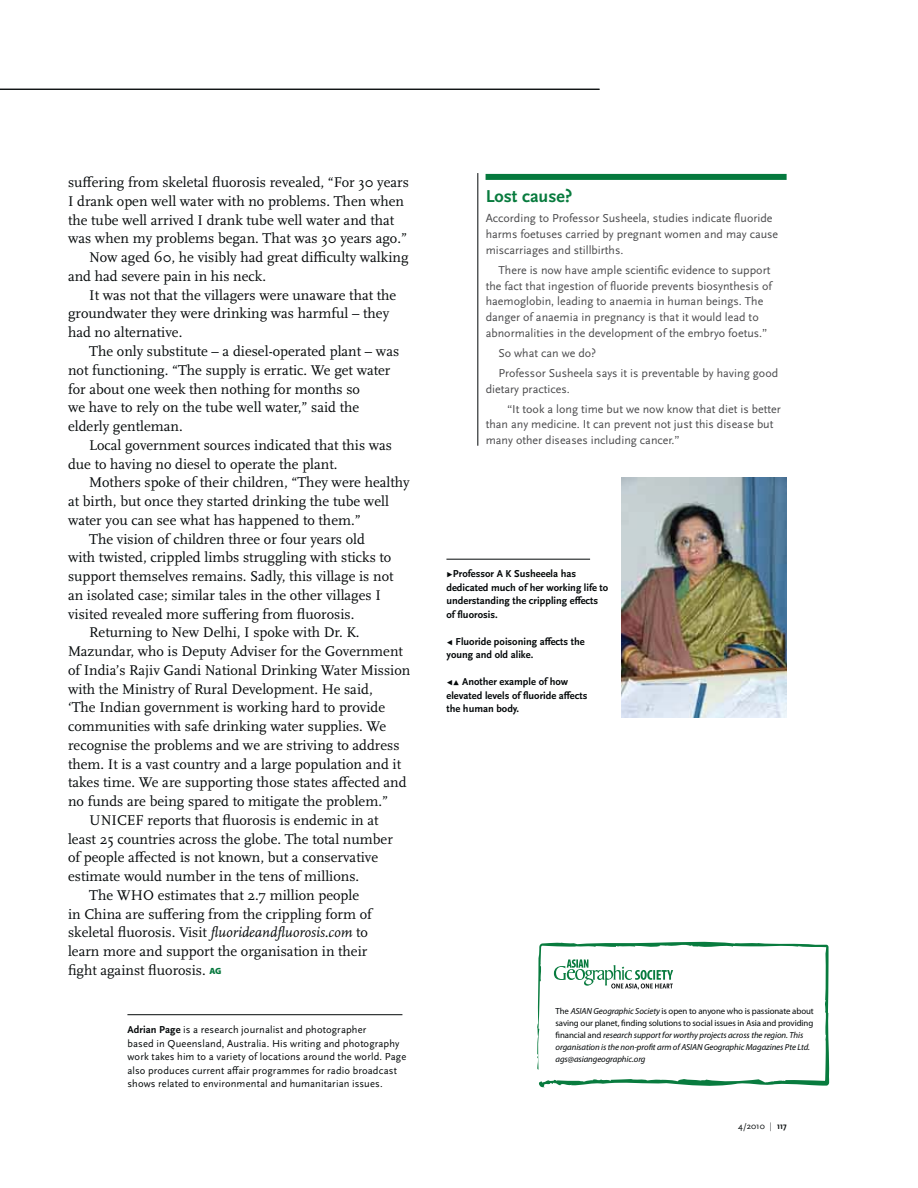
<style>
.page{position:relative;width:918px;height:1188px;background:#fff}
.page>*{position:absolute;margin:0;border:0;box-sizing:border-box;transform-origin:0 0}
.t1{font:700 18px "Scala Sans OT";color:#087b3e}
.t2{font:14.7px "Scala OT";color:#040809}
.t3{font:12px/15.8px "Scala Sans OT";color:#4b4b4d}
.t4{font:10.5px/13.5px "Scala Sans OT";letter-spacing:.01em;color:#040809}
.t5{font:700 10.5px/13.5px "Scala Sans OT";color:#040809}
.t6{font:9px "Scala Sans OT";color:#040809}
.t7{font:italic 8.85px/12px "Myriad Pro";letter-spacing:-.01em;color:#040809}
.s1{font-style:italic}
.s2{font-family:"Myriad Pro";font-weight:900;font-size:9px;color:#06783d}
.s3{font-weight:700}
.s4{font-family:"Scala OT";font-weight:400}
.s5{font-style:normal}
.s6{font-family:"Helvetica Neue"}
.s7{font-weight:300}
.s8{font-weight:700;font-stretch:condensed}
</style>
<div class="page">
<hr style="left:0;top:89px;width:600px;height:1px;background:#040809">
<hr style="left:478px;top:173px;width:1px;height:273px;background:#040809">
<div style="left:486px;top:174px;width:301px;height:6px;background:#05793e"></div>
<hr style="left:446px;top:559px;width:144px;height:1px;background:#040809">
<hr style="left:127px;top:1014px;width:275px;height:1px;background:#040809">
<img style="left:622px;top:477px;width:165px;height:241px">
<svg style="left:537px;top:941px;width:293px;height:146px"></svg>
<p class="t2" style="left:68px;top:176px;width:342px">suffering from skeletal fluorosis revealed, “For 30 years</p>
<p class="t2" style="left:68px;top:195px;width:338px">I drank open well water with no problems. Then when</p>
<p class="t2" style="left:68px;top:214px;width:328px">the tube well arrived I drank tube well water and that</p>
<p class="t2" style="left:68px;top:232px;width:341px">was when my problems began. That was 30 years ago.”</p>
<p class="t2" style="left:89px;top:251px;width:321px">Now aged 60, he visibly had great difficulty walking</p>
<p class="t2" style="left:68px;top:270px;width:200px">and had severe pain in his neck.</p>
<p class="t2" style="left:89px;top:289px;width:309px">It was not that the villagers were unaware that the</p>
<p class="t2" style="left:68px;top:307px;width:323px">groundwater they were drinking was harmful – they</p>
<p class="t2" style="left:68px;top:326px;width:116px">had no alternative.</p>
<p class="t2" style="left:89px;top:345px;width:311px">The only substitute – a diesel-operated plant – was</p>
<p class="t2" style="left:68px;top:364px;width:324px">not functioning. “The supply is erratic. We get water</p>
<p class="t2" style="left:68px;top:382px;width:294px">for about one week then nothing for months so</p>
<p class="t2" style="left:68px;top:401px;width:293px">we have to rely on the tube well water,” said the</p>
<p class="t2" style="left:68px;top:420px;width:116px">elderly gentleman.</p>
<p class="t2" style="left:89px;top:439px;width:304px">Local government sources indicated that this was</p>
<p class="t2" style="left:68px;top:457px;width:271px">due to having no diesel to operate the plant.</p>
<p class="t2" style="left:89px;top:476px;width:322px">Mothers spoke of their children, “They were healthy</p>
<p class="t2" style="left:68px;top:495px;width:322px">at birth, but once they started drinking the tube well</p>
<p class="t2" style="left:68px;top:514px;width:294px">water you can see what has happened to them.”</p>
<p class="t2" style="left:89px;top:532px;width:277px">The vision of children three or four years old</p>
<p class="t2" style="left:68px;top:551px;width:325px">with twisted, crippled limbs struggling with sticks to</p>
<p class="t2" style="left:68px;top:570px;width:327px">support themselves remains. Sadly, this village is not</p>
<p class="t2" style="left:68px;top:589px;width:314px">an isolated case; similar tales in the other villages I</p>
<p class="t2" style="left:68px;top:608px;width:288px">visited revealed more suffering from fluorosis.</p>
<p class="t2" style="left:89px;top:626px;width:272px">Returning to New Delhi, I spoke with Dr. K.</p>
<p class="t2" style="left:68px;top:645px;width:336px">Mazundar, who is Deputy Adviser for the Government</p>
<p class="t2" style="left:68px;top:664px;width:344px">of India’s Rajiv Gandi National Drinking Water Mission</p>
<p class="t2" style="left:68px;top:683px;width:306px">with the Ministry of Rural Development. He said,</p>
<p class="t2" style="left:68px;top:701px;width:319px">‘The Indian government is working hard to provide</p>
<p class="t2" style="left:68px;top:720px;width:320px">communities with safe drinking water supplies. We</p>
<p class="t2" style="left:68px;top:739px;width:333px">recognise the problems and we are striving to address</p>
<p class="t2" style="left:68px;top:758px;width:335px">them. It is a vast country and a large population and it</p>
<p class="t2" style="left:68px;top:776px;width:340px">takes time. We are supporting those states affected and</p>
<p class="t2" style="left:68px;top:795px;width:322px">no funds are being spared to mitigate the problem.”</p>
<p class="t2" style="left:89px;top:814px;width:291px">UNICEF reports that fluorosis is endemic in at</p>
<p class="t2" style="left:68px;top:833px;width:326px">least 25 countries across the globe. The total number</p>
<p class="t2" style="left:68px;top:851px;width:312px">of people affected is not known, but a conservative</p>
<p class="t2" style="left:68px;top:870px;width:293px">estimate would number in the tens of millions.</p>
<p class="t2" style="left:89px;top:889px;width:271px">The WHO estimates that 2.7 million people</p>
<p class="t2" style="left:68px;top:908px;width:305px">in China are suffering from the crippling form of</p>
<p class="t2" style="left:68px;top:926px;width:301px">skeletal fluorosis. Visit <span class="s1">fluorideandfluorosis.com</span> to</p>
<p class="t2" style="left:68px;top:945px;width:301px">learn more and support the organisation in their</p>
<p class="t2" style="left:68px;top:964px;width:155px">fight against fluorosis. <span class="s2">AG</span></p>
<p class="t4" style="left:127px;top:1024px;width:280px"><span class="s3">Adrian Page</span> is a research journalist and photographer<br>based in Queensland, Australia. His writing and photography work takes him to a variety of locations around the world. Page also produces current affair programmes for radio broadcast shows related to environmental and humanitarian issues.</p>
<p class="t1" style="left:486px;top:190px;width:88px">Lost cause?</p>
<p class="t3" style="left:486px;top:212px;width:294px">According to Professor Susheela, studies indicate fluoride harms foetuses carried by pregnant women and may cause miscarriages and stillbirths.</p>
<p class="t3" style="left:486px;top:263px;width:288px;text-indent:13px">There is now have ample scientific evidence to support the fact that ingestion of fluoride prevents biosynthesis of haemoglobin, leading to anaemia in human beings. The danger of anaemia in pregnancy is that it would lead to abnormalities in the development of the embryo foetus.”</p>
<p class="t3" style="left:498px;top:344px;width:281px;line-height:20px">So what can we do?<br>Professor Susheela says it is preventable by having good</p>
<p class="t3" style="left:507px;top:380px;width:275px;line-height:20px;text-indent:-21px">dietary practices.<br>“It took a long time but we now know that diet is better</p>
<p class="t3" style="left:486px;top:418px;width:289px">than any medicine. It can prevent not just this disease but many other diseases including cancer.”</p>
<p class="t5" style="left:446px;top:568px;width:163px"><span class="s4">▶</span>Professor A K Susheeela has dedicated much of her working life to understanding the crippling effects of fluorosis.</p>
<p class="t5" style="left:446px;top:636px;width:140px"><span class="s4">◀</span> Fluoride poisoning affects the young and old alike.</p>
<p class="t5" style="left:446px;top:676px;width:143px"><span class="s4">◀▴</span> Another example of how elevated levels of fluoride affects the human body.</p>
<p class="t7" style="left:556px;top:1005px;width:260px"><span class="s5">The</span> ASIAN Geographic Society <span class="s5">is open to anyone who is passionate about saving our planet, finding solutions to social issues in Asia and providing financial and</span> research support for worthy projects across the region. This organisation is the non-profit arm of ASIAN Geographic Magazines Pte Ltd. ags@asiangeographic.org</p>
<p class="t6" style="left:738px;top:1123px;width:50px">4/2010<span class="s6">--</span><span class="s7">|</span><span class="s6">--</span><span class="s8">117</span></p>
</div>
